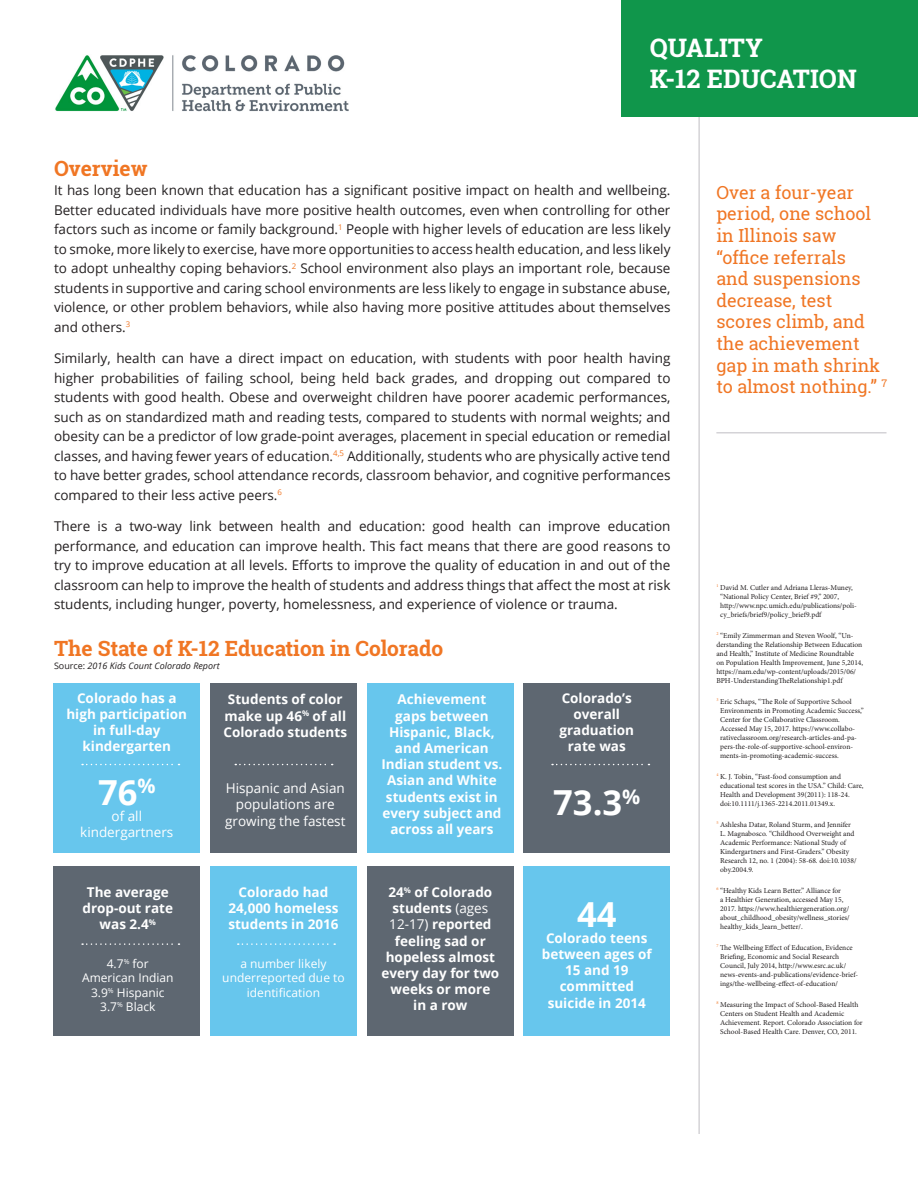
<style>
.page{position:relative;width:918px;height:1188px;background:#fff}
.page>*{position:absolute;margin:0;border:0;box-sizing:border-box;transform-origin:0 0}
.t1{font:700 34.5px "Open Sans";color:#fff}
.t2{font:700 25.5px "Roboto Slab";color:#fff}
.t3{font:700 21px "Roboto Slab";color:#f07624}
.t4{font:18px/21.6px "Roboto Slab";color:#f07624}
.t5{font:13.5px/19.5px "Open Sans";color:#231f20;text-align:justify}
.t6{font:700 13.5px/16.2px "Open Sans";color:#fff;text-align:center}
.t7{font:13.5px/16.2px "Open Sans";color:#fff;text-align:center}
.t8{font:12px/14.4px "Open Sans";color:#fff;text-align:center}
.t9{font:italic 9px "Open Sans";color:#231f20}
.t10{font:7.5px/9px "Minion Pro";color:#231f20}
.s1{font-style:normal}
.s2{font-weight:400}
</style>
<div class="page">
<hr style="left:698px;top:92px;width:2px;height:1042px;background:#d4d3d7">
<div style="left:622px;top:0;width:296px;height:116px;background:#10964b"></div>
<img style="left:55px;top:55px;width:294px;height:57px">
<div style="left:53px;top:683px;width:147px;height:169px;background:#67c6ed"></div>
<div style="left:210px;top:683px;width:147px;height:169px;background:#5e6771"></div>
<div style="left:367px;top:683px;width:147px;height:169px;background:#67c6ed"></div>
<div style="left:523px;top:683px;width:147px;height:169px;background:#5e6771"></div>
<div style="left:53px;top:866px;width:147px;height:170px;background:#5e6771"></div>
<div style="left:210px;top:866px;width:147px;height:170px;background:#67c6ed"></div>
<div style="left:367px;top:866px;width:147px;height:170px;background:#5e6771"></div>
<div style="left:523px;top:866px;width:147px;height:170px;background:#67c6ed"></div>
<svg style="left:82px;top:764px;width:97px;height:1px"></svg>
<svg style="left:235px;top:764px;width:98px;height:1px"></svg>
<svg style="left:552px;top:764px;width:97px;height:1px"></svg>
<svg style="left:82px;top:943px;width:97px;height:2px"></svg>
<svg style="left:238px;top:943px;width:97px;height:2px"></svg>
<hr style="left:716px;top:432px;width:170px;height:2px;background:#d4d3d7">
<p class="t2" style="left:650px;top:31px;width:114px">QUALITY</p>
<p class="t2" style="left:650px;top:61px;width:208px">K-12 EDUCATION</p>
<p class="t3" style="left:54px;top:154px;width:95px">Overview</p>
<p class="t5" style="left:54px;top:180px;width:618px">It has long been known that education has a significant positive impact on health and wellbeing.<br>Better educated individuals have more positive health outcomes, even when controlling for other factors such as income or family background.<sup>1</sup> People with higher levels of education are less likely to smoke, more likely to exercise, have more opportunities to access health education, and less likely to adopt unhealthy coping behaviors.<sup>2</sup> School environment also plays an important role, because students in supportive and caring school environments are less likely to engage in substance abuse, violence, or other problem behaviors, while also having more positive attitudes about themselves and others.<sup>3</sup></p>
<p class="t5" style="left:54px;top:348px;width:618px">Similarly, health can have a direct impact on education, with students with poor health having higher probabilities of failing school, being held back grades, and dropping out compared to students with good health. Obese and overweight children have poorer academic performances, such as on standardized math and reading tests, compared to students with normal weights; and obesity can be a predictor of low grade-point averages, placement in special education or remedial classes, and having fewer years of education.<sup>4,5</sup> Additionally, students who are physically active tend to have better grades, school attendance records, classroom behavior, and cognitive performances compared to their less active peers.<sup>6</sup></p>
<p class="t5" style="left:54px;top:516px;width:618px">There is a two-way link between health and education: good health can improve education performance, and education can improve health. This fact means that there are good reasons to try to improve education at all levels. Efforts to improve the quality of education in and out of the classroom can help to improve the health of students and address things that affect the most at risk students, including hunger, poverty, homelessness, and experience of violence or trauma.</p>
<p class="t3" style="left:54px;top:634px;width:391px">The State of K-12 Education in Colorado</p>
<p class="t9" style="left:54px;top:660px;width:167px"><span class="s1">Source:</span> 2016 Kids Count Colorado Report</p>
<p class="t6" style="left:66px;top:689px;width:122px">Colorado has a high participation in full-day kindergarten</p>
<p class="t1" style="left:98px;top:768px;width:59px">76<sup>%</sup></p>
<p class="t7" style="left:80px;top:807px;width:95px">of all kindergartners</p>
<p class="t6" style="left:82px;top:884px;width:92px">The average drop-out rate was 2.4<sup>%</sup></p>
<p class="t8" style="left:82px;top:956px;width:93px">4.7<sup>%</sup> for<br>American Indian<br>3.9<sup>%</sup> Hispanic<br>3.7<sup>%</sup> Black</p>
<p class="t6" style="left:224px;top:691px;width:125px">Students of color make up 46<sup>%</sup> of all<br>Colorado students</p>
<p class="t7" style="left:225px;top:780px;width:122px">Hispanic and Asian populations are growing the fastest</p>
<p class="t6" style="left:228px;top:884px;width:112px">Colorado had<br>24,000 homeless students in 2016</p>
<p class="t8" style="left:222px;top:956px;width:124px">a number likely underreported due to identification</p>
<p class="t6" style="left:381px;top:691px;width:122px">Achievement gaps between<br>Hispanic, Black, and American<br>Indian student vs.<br>Asian and White students exist in every subject and across all years</p>
<p class="t6" style="left:559px;top:689px;width:76px">Colorado’s overall graduation rate was</p>
<p class="t1" style="left:553px;top:778px;width:89px">73.3<sup>%</sup></p>
<p class="t6" style="left:381px;top:884px;width:119px">24<sup>%</sup> of Colorado students <span class="s2">(ages<br>12-17)</span> reported feeling sad or hopeless almost every day for two weeks or more<br>in a row</p>
<p class="t1" style="left:577px;top:890px;width:41px">44</p>
<p class="t6" style="left:542px;top:929px;width:111px">Colorado teens between ages of<br>15 and 19 committed suicide in 2014</p>
<p class="t4" style="left:716px;top:181px;width:172px">Over a four-year period, one school in Illinois saw “office referrals<br>and suspensions decrease, test scores climb, and the achievement gap in math shrink to almost nothing.” <sup>7</sup></p>
<p class="t10" style="left:720px;top:583px;width:138px;text-indent:-4px"><sup>1</sup> David M. Cutler and Adriana Lleras-Muney, “National Policy Center, Brief #9,” 2007, http://www.npc.umich.edu/publications/poli&shy;cy_briefs/brief9/policy_brief9.pdf</p>
<p class="t10" style="left:716px;top:631px;width:148px"><sup>2</sup> “Emily Zimmerman and Steven Woolf, “Un&shy;derstanding the Relationship Between Education and Health,” Institute of Medicine Roundtable on Population Health Improvement, June 5,2014, https://nam.edu/wp-content/uploads/2015/06/ BPH-UnderstandingTheRelationship1.pdf</p>
<p class="t10" style="left:720px;top:697px;width:145px;text-indent:-4px"><sup>3</sup> Eric Schaps, “The Role of Supportive School Environments in Promoting Academic Success,” Center for the Collaborative Classroom.<br>Accessed May 15, 2017. https://www.collabo&shy;rativeclassroom.org/research-articles-and-pa&shy;pers-the-role-of-supportive-school-environ&shy;ments-in-promoting-academic-success.</p>
<p class="t10" style="left:720px;top:772px;width:145px;text-indent:-4px"><sup>4</sup> K. J. Tobin, “Fast-food consumption and educational test scores in the USA.” Child: Care, Health and Development 39(2011): 118-24. doi:10.1111/j.1365-2214.2011.01349.x.</p>
<p class="t10" style="left:720px;top:820px;width:138px;text-indent:-4px"><sup>5</sup> Ashlesha Datar, Roland Sturm, and Jennifer L. Magnabosco. “Childhood Overweight and Academic Performance: National Study of Kindergartners and First-Graders.” Obesity Research 12, no. 1 (2004): 58-68. doi:10.1038/ oby.2004.9.</p>
<p class="t10" style="left:720px;top:886px;width:131px;text-indent:-4px"><sup>6</sup> “Healthy Kids Learn Better.” Alliance for<br>a Healthier Generation, accessed May 15, 2017. https://www.healthiergeneration.org/ about_childhood_obesity/wellness_stories/ healthy_kids_learn_better/.</p>
<p class="t10" style="left:720px;top:943px;width:140px;text-indent:-4px"><sup>7</sup> The Wellbeing Effect of Education, Evidence Briefing, Economic and Social Research Council, July 2014, http://www.esrc.ac.uk/ news-events-and-publications/evidence-brief&shy;ings/the-wellbeing-effect-of-education/</p>
<p class="t10" style="left:720px;top:1000px;width:144px;text-indent:-4px"><sup>8</sup> Measuring the Impact of School-Based Health Centers on Student Health and Academic Achievement. Report. Colorado Association for School-Based Health Care. Denver, CO, 2011.</p>
</div>
